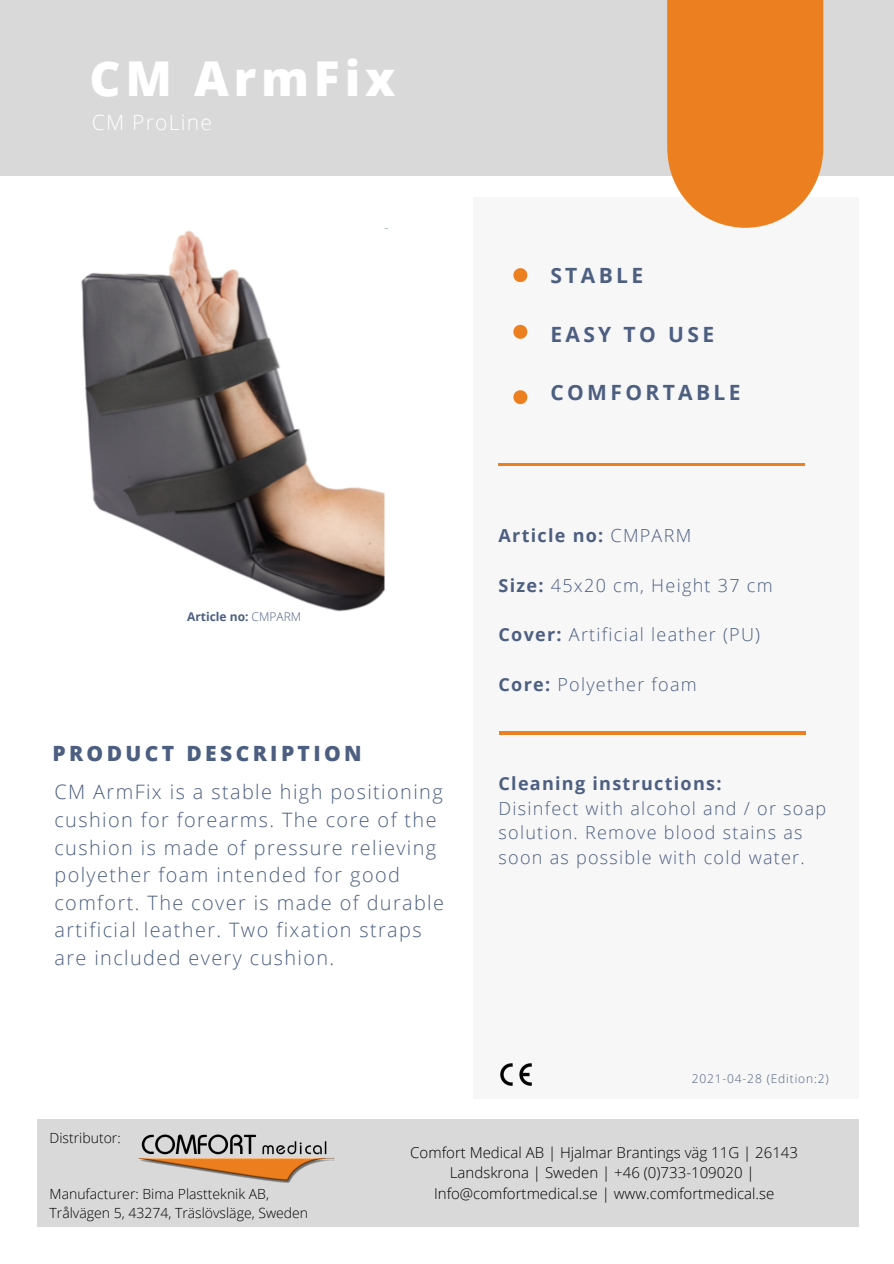
<style>
.page{position:relative;width:894px;height:1264px;background:#fff}
.page>*{position:absolute;margin:0;border:0;box-sizing:border-box;transform-origin:0 0}
.t1{font:800 48px "Open Sans";letter-spacing:.1em;color:#fff}
.t2{font:700 21px "Open Sans";letter-spacing:.16em;color:#4d5f81}
.t3{font:800 21px "Open Sans";letter-spacing:.16em;color:#4d5f81}
.t4{font:300 21px "Open Sans";letter-spacing:.06em;color:#fff}
.t5{font:300 19.8px/27.6px "Open Sans";letter-spacing:.07em;color:#4d5f81}
.t6{font:300 18px/24.8px "Open Sans";letter-spacing:.07em;color:#4d5f81}
.t7{font:700 18px "Open Sans";letter-spacing:.07em;color:#4d5f81}
.t8{font:300 15px/20.2px "Open Sans";color:#000;text-align:center}
.t9{font:300 13.95px/18.9px "Open Sans";color:#000}
.t10{font:300 12px "Open Sans";letter-spacing:.07em;color:#4d5f81}
.t11{font:700 12px "Open Sans";color:#4d5f81}
.s1{font-weight:300}
.s2{font-weight:700}
</style>
<div class="page">
<div style="left:0;top:0;width:893px;height:176px;background:#d9d9d9"></div>
<div style="left:473px;top:197px;width:385px;height:976px;background:#f7f7f7"></div>
<hr style="left:498px;top:463px;width:306px;height:3px;background:#ec8021">
<div style="left:0;top:1099px;width:893px;height:164px;background:#fff"></div>
<svg style="left:667px;top:0;width:156px;height:228px;background:#ec8931"></svg>
<div style="left:37px;top:1119px;width:821px;height:107px;background:#d9d9d9"></div>
<svg style="left:513px;top:268px;width:14px;height:14px"></svg>
<svg style="left:513px;top:325px;width:14px;height:14px"></svg>
<svg style="left:513px;top:390px;width:14px;height:14px"></svg>
<img style="left:500px;top:1063px;width:32px;height:23px">
<img style="left:138px;top:1134px;width:197px;height:49px">
<img style="left:81px;top:228px;width:306px;height:384px">
<hr style="left:498px;top:731px;width:307px;height:3px;background:#ec8021">
<p class="t1" style="left:89px;top:45px;width:307px">CM ArmFix</p>
<p class="t4" style="left:92px;top:108px;width:122px">CM ProLine</p>
<p class="t11" style="left:187px;top:608px;width:115px">Article no: <span class="s1">CMPARM</span></p>
<p class="t3" style="left:52px;top:739px;width:311px">PRODUCT DESCRIPTION</p>
<p class="t5" style="left:54px;top:777px;width:391px">CM ArmFix is a stable high positioning cushion for forearms. The core of the cushion is made of pressure relieving polyether foam intended for good comfort. The cover is made of durable artificial leather. Two fixation straps are included every cushion.</p>
<p class="t9" style="left:50px;top:1127px;width:73px">Distributor:</p>
<p class="t2" style="left:550px;top:260px;width:94px">STABLE</p>
<p class="t2" style="left:550px;top:319px;width:165px">EASY TO USE</p>
<p class="t2" style="left:550px;top:377px;width:192px">COMFORTABLE</p>
<p class="t7" style="left:498px;top:523px;width:194px">Article no: <span class="s1">CMPARM</span></p>
<p class="t6" style="left:498px;top:572px;width:275px"><span class="s2">Size:</span> 45x20 cm, Height 37 cm</p>
<p class="t6" style="left:498px;top:622px;width:263px"><span class="s2">Cover:</span> Artificial leather (PU)</p>
<p class="t6" style="left:498px;top:671px;width:200px"><span class="s2">Core:</span> Polyether foam</p>
<p class="t7" style="left:498px;top:770px;width:224px">Cleaning instructions:</p>
<p class="t6" style="left:498px;top:795px;width:329px">Disinfect with alcohol and / or soap solution. Remove blood stains as soon as possible with cold water.</p>
<p class="t10" style="left:691px;top:1069px;width:138px">2021-04-28 (Edition:2)</p>
<p class="t9" style="left:50px;top:1184px;width:260px">Manufacturer: Bima Plastteknik AB,<br>Trålvägen 5, 43274, Träslövsläge, Sweden</p>
<p class="t8" style="left:410px;top:1141px;width:389px">Comfort Medical AB | Hjalmar Brantings väg 11G | 26143<br>Landskrona | Sweden | +46 (0)733-109020 |</p>
<p class="t8" style="left:434px;top:1182px;width:342px">Info@comfortmedical.se | www.comfortmedical.se</p>
</div>
